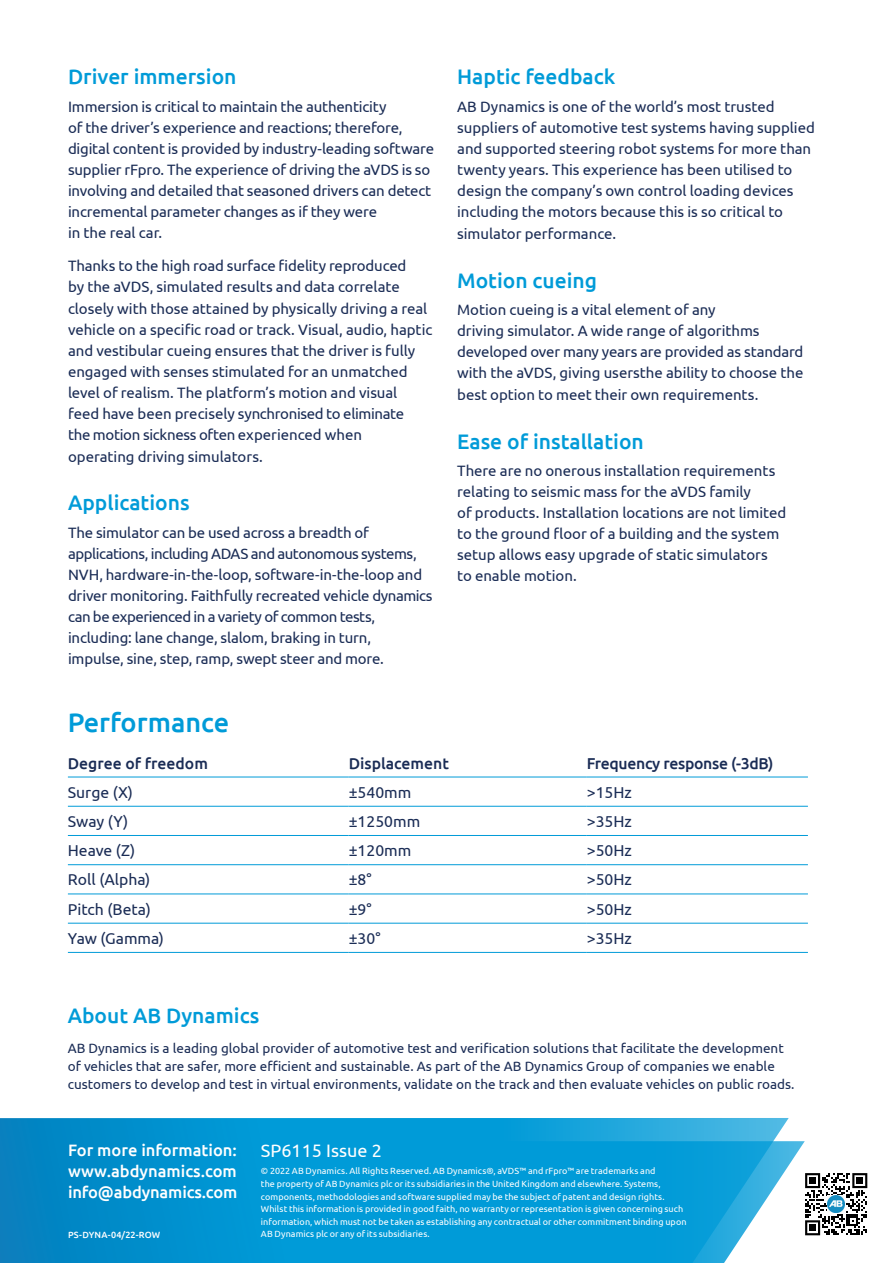
<style>
.page{position:relative;width:893px;height:1263px;background:#fff}
.page>*{position:absolute;margin:0;border:0;box-sizing:border-box;transform-origin:0 0}
.t1{font:500 27px "Ubuntu";color:#009bd8}
.t2{font:500 21px "Ubuntu";color:#009bd8}
.t3{font:18px "Ubuntu";color:#fff}
.Spec{font:500 16.5px "Ubuntu";color:#fff}
.t4{font:15.75px "Ubuntu";color:#1a2c55}
.t5{font:500 15.75px "Ubuntu";color:#1a2c55}
.t6{font:500 15.75px "Ubuntu";letter-spacing:-.02em;color:#1a2c55}
.Spec-2{font:15px/21px "Ubuntu";letter-spacing:-.005em;color:#1a2c55}
.Spec-3{font:13.5px/18px "Ubuntu";color:#1a2c55}
.Spec-4{font:9px/12.6px "Ubuntu";letter-spacing:.005em;color:#fff}
.Spec-5{font:500 9px "Ubuntu";letter-spacing:.01em;color:#fff}
</style>
<div class="page">
<svg style="left:805px;top:1173px;width:62px;height:62px"></svg>
<div style="left:809px;top:1177px;width:7px;height:7px;background:#000"></div>
<div style="left:857px;top:1177px;width:6px;height:7px;background:#000"></div>
<div style="left:809px;top:1224px;width:7px;height:7px;background:#000"></div>
<img style="left:827px;top:1195px;width:18px;height:18px">
<svg style="left:0;top:1118px;width:789px;height:23px;background:#119dd6"></svg>
<svg style="left:0;top:1141px;width:805px;height:122px;background:#0f9cd5"></svg>
<hr style="left:68px;top:777px;width:281px;height:1px;background:#009bd8">
<hr style="left:349px;top:777px;width:238px;height:1px;background:#009bd8">
<hr style="left:587px;top:777px;width:221px;height:1px;background:#009bd8">
<hr style="left:68px;top:806px;width:281px;height:1px;background:#009bd8">
<hr style="left:349px;top:806px;width:238px;height:1px;background:#009bd8">
<hr style="left:587px;top:806px;width:221px;height:1px;background:#009bd8">
<hr style="left:68px;top:835px;width:281px;height:1px;background:#009bd8">
<hr style="left:349px;top:835px;width:238px;height:1px;background:#009bd8">
<hr style="left:587px;top:835px;width:221px;height:1px;background:#009bd8">
<hr style="left:68px;top:864px;width:281px;height:1px;background:#009bd8">
<hr style="left:349px;top:864px;width:238px;height:1px;background:#009bd8">
<hr style="left:587px;top:864px;width:221px;height:1px;background:#009bd8">
<hr style="left:68px;top:893px;width:281px;height:1px;background:#009bd8">
<hr style="left:349px;top:893px;width:238px;height:1px;background:#009bd8">
<hr style="left:587px;top:893px;width:221px;height:1px;background:#009bd8">
<hr style="left:68px;top:923px;width:281px;height:1px;background:#009bd8">
<hr style="left:349px;top:923px;width:238px;height:1px;background:#009bd8">
<hr style="left:587px;top:923px;width:221px;height:1px;background:#009bd8">
<hr style="left:68px;top:952px;width:281px;height:1px;background:#009bd8">
<hr style="left:349px;top:952px;width:238px;height:1px;background:#009bd8">
<hr style="left:587px;top:952px;width:221px;height:1px;background:#009bd8">
<p class="t2" style="left:68px;top:64px;width:170px">Driver immersion</p>
<p class="Spec-2" style="left:68px;top:95px;width:320px">Immersion is critical to maintain the authenticity</p>
<p class="Spec-2" style="left:68px;top:116px;width:368px">of the driver’s experience and reactions; therefore, digital content is provided by industry-leading software supplier rFpro. The experience of driving the aVDS is so involving and detailed that seasoned drivers can detect incremental parameter changes as if they were<br>in the real car.</p>
<p class="Spec-2" style="left:68px;top:255px;width:366px">Thanks to the high road surface fidelity reproduced<br>by the aVDS, simulated results and data correlate closely with those attained by physically driving a real vehicle on a specific road or track. Visual, audio, haptic and vestibular cueing ensures that the driver is fully engaged with senses stimulated for an unmatched level of realism. The platform’s motion and visual<br>feed have been precisely synchronised to eliminate<br>the motion sickness often experienced when</p>
<p class="Spec-2" style="left:68px;top:446px;width:196px">operating driving simulators.</p>
<p class="t2" style="left:68px;top:489px;width:123px">Applications</p>
<p class="Spec-2" style="left:68px;top:521px;width:302px">The simulator can be used across a breadth of</p>
<p class="Spec-2" style="left:68px;top:542px;width:366px">applications, including ADAS and autonomous systems, NVH, hardware-in-the-loop, software-in-the-loop and driver monitoring. Faithfully recreated vehicle dynamics can be experienced in a variety of common tests, including: lane change, slalom, braking in turn,<br>impulse, sine, step, ramp, swept steer and more.</p>
<p class="t2" style="left:457px;top:64px;width:160px">Haptic feedback</p>
<p class="Spec-2" style="left:457px;top:95px;width:359px">AB Dynamics is one of the world’s most trusted suppliers of automotive test systems having supplied and supported steering robot systems for more than twenty years. This experience has been utilised to design the company’s own control loading devices including the motors because this is so critical to</p>
<p class="Spec-2" style="left:457px;top:223px;width:161px">simulator performance.</p>
<p class="t2" style="left:457px;top:267px;width:141px">Motion cueing</p>
<p class="Spec-2" style="left:457px;top:299px;width:348px">Motion cueing is a vital element of any<br>driving simulator. A wide range of algorithms developed over many years are provided as standard with the aVDS, giving usersthe ability to choose the</p>
<p class="Spec-2" style="left:457px;top:384px;width:303px">best option to meet their own requirements.</p>
<p class="t2" style="left:457px;top:428px;width:188px">Ease of installation</p>
<p class="Spec-2" style="left:457px;top:460px;width:320px">There are no onerous installation requirements</p>
<p class="Spec-2" style="left:457px;top:481px;width:331px">relating to seismic mass for the aVDS family<br>of products. Installation locations are not limited to the ground floor of a building and the system setup allows easy upgrade of static simulators<br>to enable motion.</p>
<p class="t1" style="left:68px;top:705px;width:163px">Performance</p>
<p class="t5" style="left:68px;top:753px;width:142px">Degree of freedom</p>
<p class="t5" style="left:349px;top:753px;width:102px">Displacement</p>
<p class="t6" style="left:587px;top:753px;width:188px">Frequency response (-3dB)</p>
<p class="t4" style="left:68px;top:782px;width:67px">Surge (X)</p>
<p class="t4" style="left:349px;top:782px;width:64px">±540mm</p>
<p class="t4" style="left:587px;top:782px;width:47px">&gt;15Hz</p>
<p class="t4" style="left:68px;top:812px;width:62px">Sway (Y)</p>
<p class="t4" style="left:349px;top:812px;width:73px">±1250mm</p>
<p class="t4" style="left:587px;top:812px;width:47px">&gt;35Hz</p>
<p class="t4" style="left:68px;top:841px;width:69px">Heave (Z)</p>
<p class="t4" style="left:349px;top:841px;width:64px">±120mm</p>
<p class="t4" style="left:587px;top:841px;width:47px">&gt;50Hz</p>
<p class="t4" style="left:68px;top:870px;width:84px">Roll (Alpha)</p>
<p class="t4" style="left:349px;top:870px;width:24px">±8°</p>
<p class="t4" style="left:587px;top:870px;width:47px">&gt;50Hz</p>
<p class="t4" style="left:68px;top:899px;width:84px">Pitch (Beta)</p>
<p class="t4" style="left:349px;top:899px;width:24px">±9°</p>
<p class="t4" style="left:587px;top:899px;width:47px">&gt;50Hz</p>
<p class="t4" style="left:68px;top:929px;width:98px">Yaw (Gamma)</p>
<p class="t4" style="left:349px;top:929px;width:33px">±30°</p>
<p class="t4" style="left:587px;top:929px;width:47px">&gt;35Hz</p>
<p class="t2" style="left:68px;top:1002px;width:193px">About AB Dynamics</p>
<p class="Spec-3" style="left:68px;top:1038px;width:728px">AB Dynamics is a leading global provider of automotive test and verification solutions that facilitate the development of vehicles that are safer, more efficient and sustainable. As part of the AB Dynamics Group of companies we enable customers to develop and test in virtual environments, validate on the track and then evaluate vehicles on public roads.</p>
<p class="Spec" style="left:68px;top:1140px;width:170px">For more information:</p>
<p class="Spec" style="left:68px;top:1161px;width:170px">www.abdynamics.com</p>
<p class="Spec" style="left:68px;top:1182px;width:171px">info@abdynamics.com</p>
<p class="Spec-5" style="left:68px;top:1229px;width:94px">PS-DYNA-04/22-ROW</p>
<p class="t3" style="left:261px;top:1140px;width:122px">SP6115 Issue 2</p>
<p class="Spec-4" style="left:261px;top:1164px;width:427px">© 2022 AB Dynamics. All Rights Reserved. AB Dynamics®, aVDS™ and rFpro™ are trademarks and<br>the property of AB Dynamics plc or its subsidiaries in the United Kingdom and elsewhere. Systems, components, methodologies and software supplied may be the subject of patent and design rights.<br>Whilst this information is provided in good faith, no warranty or representation is given concerning such information, which must not be taken as establishing any contractual or other commitment binding upon AB Dynamics plc or any of its subsidiaries.</p>
</div>
